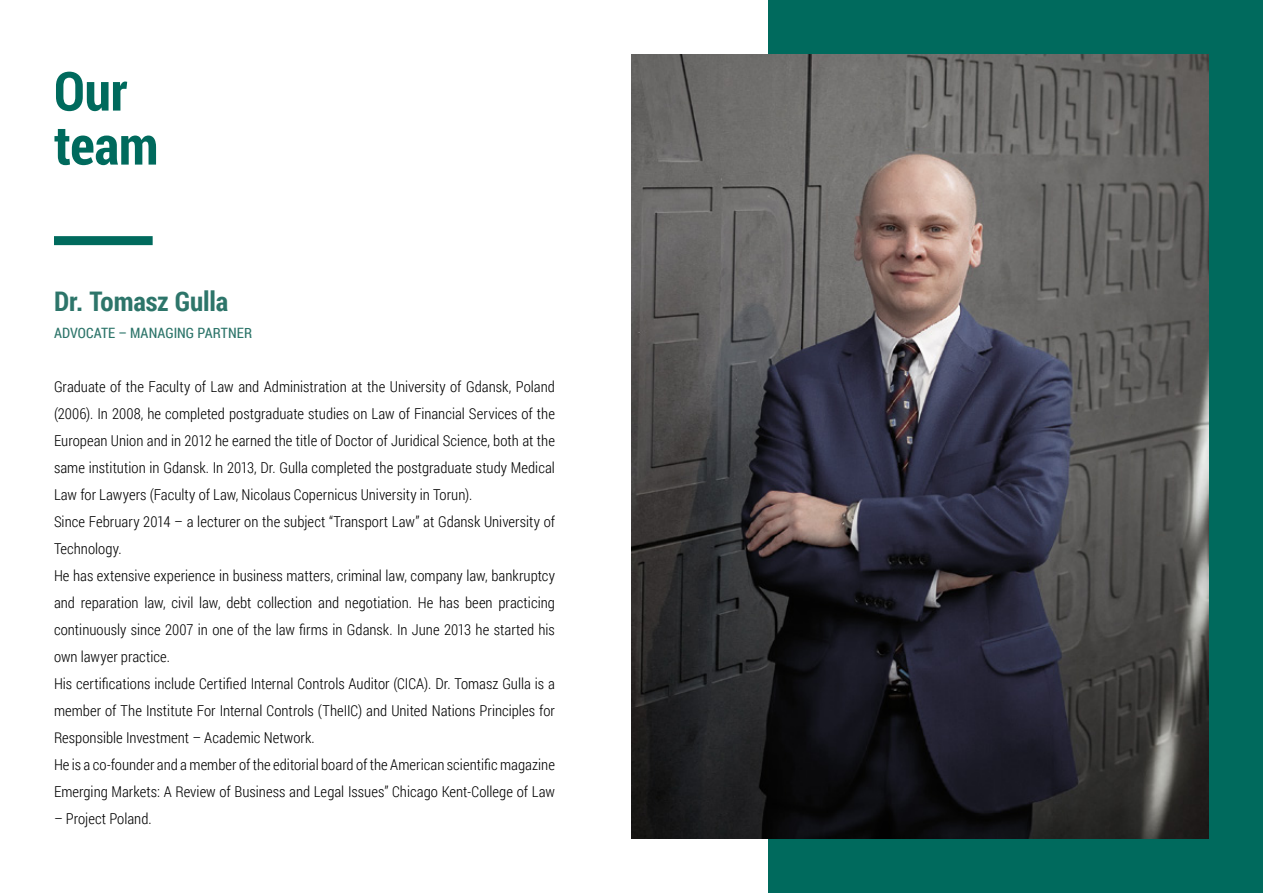
<style>
.page{position:relative;width:1263px;height:893px;background:#fff}
.page>*{position:absolute;margin:0;border:0;box-sizing:border-box;transform-origin:0 0}
.t1{font:700 54px/54px "Roboto Condensed";letter-spacing:-.005em;color:#006a5d}
.t2{font:700 27px "Roboto Condensed";letter-spacing:-.005em;color:#2d756a}
.t3{font:300 15px/27px "Roboto Condensed";color:#000}
.t4{font:14.25px "Roboto Condensed";letter-spacing:.005em;color:#2d756a}
</style>
<div class="page">
<div style="left:769px;top:0;width:494px;height:893px;background:#006a5d"></div>
<img style="left:631px;top:54px;width:578px;height:785px">
<div style="left:54px;top:236px;width:99px;height:9px;background:#006a5d"></div>
<h1 class="t1" style="left:54px;top:62px;width:106px">Our team</h1>
<h2 class="t2" style="left:54px;top:282px;width:176px">Dr. Tomasz Gulla</h2>
<p class="t4" style="left:54px;top:323px;width:200px">ADVOCATE – MANAGING PARTNER</p>
<p class="t3" style="left:54px;top:373px;width:502px">Graduate of the Faculty of Law and Administration at the University of Gdansk, Poland (2006). In 2008, he completed postgraduate studies on Law of Financial Services of the European Union and in 2012 he earned the title of Doctor of Juridical Science, both at the same institution in Gdansk. In 2013, Dr. Gulla completed the postgraduate study Medical Law for Lawyers (Faculty of Law, Nicolaus Copernicus University in Torun).<br>Since February 2014 – a lecturer on the subject “Transport Law” at Gdansk University of Technology.<br>He has extensive experience in business matters, criminal law, company law, bankruptcy and reparation law, civil law, debt collection and negotiation. He has been practicing continuously since 2007 in one of the law firms in Gdansk. In June 2013 he started his own lawyer practice.<br>His certifications include Certified Internal Controls Auditor (CICA). Dr. Tomasz Gulla is a member of The Institute For Internal Controls (TheIIC) and United Nations Principles for Responsible Investment – Academic Network.<br>He is a co-founder and a member of the editorial board of the American scientific magazine Emerging Markets: A Review of Business and Legal Issues” Chicago Kent-College of Law</p>
<p class="t3" style="left:54px;top:805px;width:99px">– Project Poland.</p>
</div>
